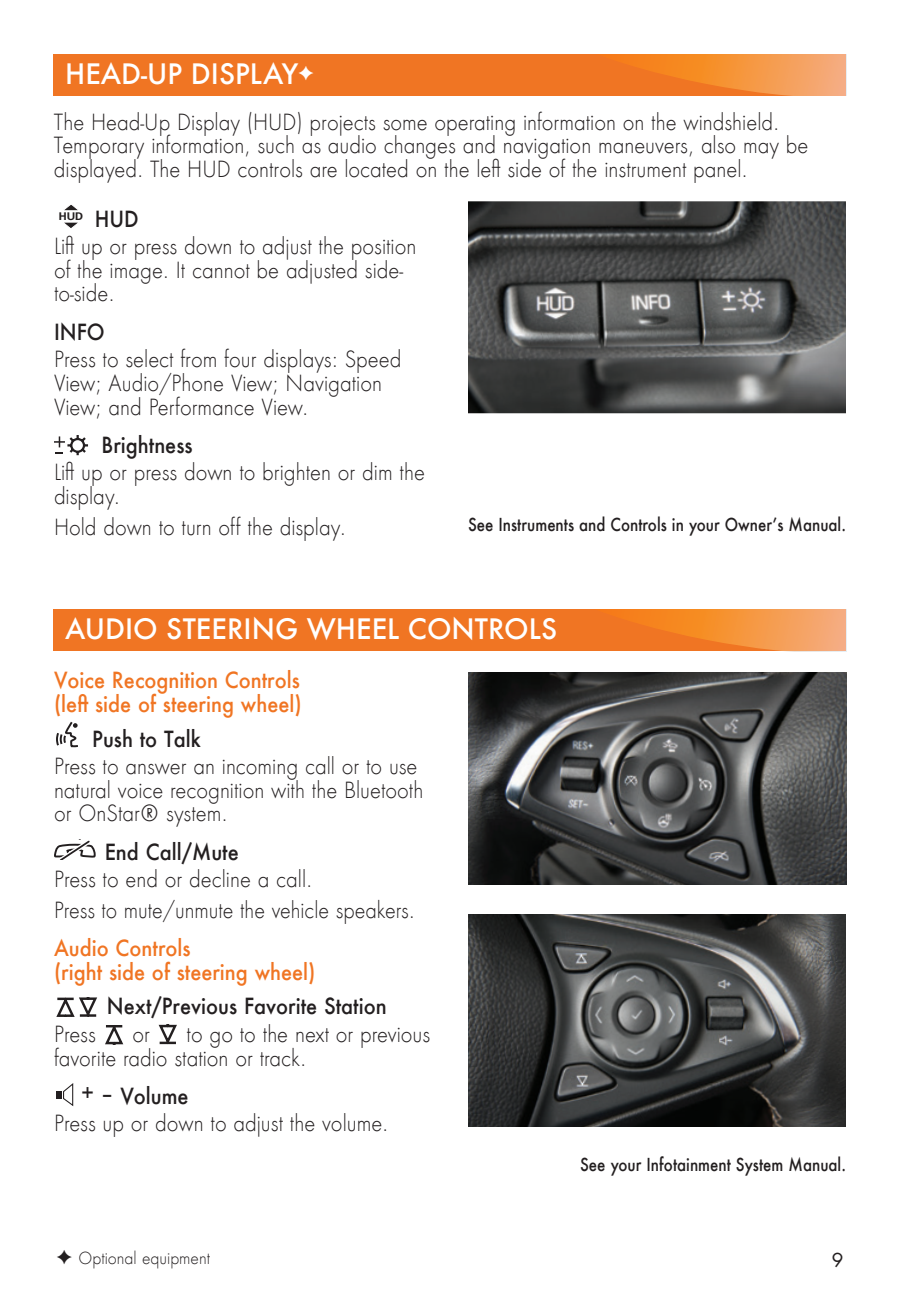
<style>
.page{position:relative;width:900px;height:1297px;background:#fff}
.page>*{position:absolute;margin:0;border:0;box-sizing:border-box;transform-origin:0 0}
.buick_header_in_bar{font:500 27.5px "Buick Futura ND";color:#fff}
.buick_BODY_2018{font:300 21.75px/23.8px "Buick Futura ND";color:#231f20;scale:.92 1}
.buick_color_subhead{font:500 21.75px/23.8px "Buick Futura ND";color:#f07523;scale:.92 1}
.buick_BOLD_2018{font:500 21.75px "Buick Futura ND";color:#231f20;scale:.92 1}
.buick_BODY_2018-2{font:300 21.75px "Buick Futura ND";color:#231f20;scale:.9 1}
.t1{font:18.75px "Buick Futura ND";color:#231f20}
.buick_see_section_20{font:500 17.5px "Buick Futura ND";color:#231f20;scale:.86 1}
.buick_new_note_2018{font:300 16.25px "Buick Futura ND";color:#231f20;scale:.95 1}
.t2{font:700 10.5px "Univers";color:#231f20;scale:1.04 1}
</style>
<div class="page">
<div style="left:54px;top:54px;width:792px;height:41px;background:#f07523"></div>
<svg style="left:600px;top:54px;width:246px;height:41px"></svg>
<div style="left:54px;top:609px;width:792px;height:42px;background:#f07523"></div>
<svg style="left:597px;top:609px;width:249px;height:42px"></svg>
<img style="left:468px;top:201px;width:378px;height:212px">
<img style="left:468px;top:914px;width:378px;height:211px">
<img style="left:468px;top:672px;width:378px;height:212px">
<svg style="left:56px;top:721px;width:22px;height:26px"></svg>
<svg style="left:54px;top:839px;width:42px;height:20px"></svg>
<svg style="left:56px;top:997px;width:41px;height:19px"></svg>
<svg style="left:105px;top:1025px;width:18px;height:19px"></svg>
<svg style="left:159px;top:1024px;width:18px;height:19px"></svg>
<svg style="left:57px;top:1083px;width:17px;height:22px"></svg>
<svg style="left:64px;top:205px;width:14px;height:6px"></svg>
<svg style="left:64px;top:222px;width:14px;height:6px"></svg>
<svg style="left:54px;top:435px;width:34px;height:20px"></svg>
<p class="buick_header_in_bar" style="left:65px;top:56px;width:235px">HEAD-UP DISPLAY</p>
<p class="buick_BODY_2018" style="left:54px;top:110px;width:822px">The Head-Up Display (HUD) projects some operating information on the windshield.<br>Temporary information, such as audio changes and navigation maneuvers, also may be displayed. The HUD controls are located on the left side of the instrument panel.</p>
<p class="t2" style="left:59px;top:210px;width:25px">HUD</p>
<p class="buick_BOLD_2018" style="left:95px;top:204px;width:49px">HUD</p>
<p class="buick_BODY_2018" style="left:54px;top:234px;width:395px">Lift up or press down to adjust the position of the image. It cannot be adjusted side&shy;to-side.</p>
<p class="buick_BOLD_2018" style="left:54px;top:317px;width:57px">INFO</p>
<p class="buick_BODY_2018" style="left:54px;top:347px;width:379px">Press to select from four displays: Speed<br>View; Audio/Phone View; Navigation<br>View; and Performance View.</p>
<p class="buick_BOLD_2018" style="left:102px;top:430px;width:100px">Brightness</p>
<p class="buick_BODY_2018" style="left:54px;top:460px;width:405px">Lift up or press down to brighten or dim the display.</p>
<p class="buick_BODY_2018" style="left:54px;top:515px;width:319px">Hold down to turn off the display.</p>
<p class="buick_see_section_20" style="left:468px;top:512px;width:441px">See Instruments and Controls in your Owner’s Manual.</p>
<p class="buick_header_in_bar" style="left:65px;top:610px;width:493px">AUDIO STEERING WHEEL CONTROLS</p>
<p class="buick_color_subhead" style="left:54px;top:668px;width:271px">Voice Recognition Controls (left side of steering wheel)</p>
<p class="buick_BOLD_2018" style="left:92px;top:723px;width:119px">Push to Talk</p>
<p class="buick_BODY_2018" style="left:54px;top:754px;width:403px">Press to answer an incoming call or to use natural voice recognition with the Bluetooth or OnStar® system.</p>
<p class="buick_BOLD_2018" style="left:105px;top:836px;width:147px">End Call/Mute</p>
<p class="buick_BODY_2018" style="left:54px;top:867px;width:282px">Press to end or decline a call.</p>
<p class="buick_BODY_2018-2" style="left:54px;top:896px;width:402px">Press to mute/unmute the vehicle speakers.</p>
<p class="buick_color_subhead" style="left:54px;top:935px;width:286px">Audio Controls<br>(right side of steering wheel)</p>
<p class="buick_BOLD_2018" style="left:107px;top:991px;width:306px">Next/Previous Favorite Station</p>
<p class="buick_BODY_2018" style="left:54px;top:1022px;width:47px">Press</p>
<p class="buick_BODY_2018" style="left:132px;top:1022px;width:21px">or</p>
<p class="buick_BODY_2018" style="left:54px;top:1022px;width:410px;text-indent:133px">to go to the next or previous favorite radio station or track.</p>
<p class="buick_BOLD_2018" style="left:82px;top:1080px;width:118px">+ – Volume</p>
<p class="buick_BODY_2018" style="left:54px;top:1111px;width:365px">Press up or down to adjust the volume.</p>
<p class="buick_new_note_2018" style="left:78px;top:1247px;width:140px">Optional equipment</p>
<p class="buick_see_section_20" style="left:580px;top:1152px;width:311px">See your Infotainment System Manual.</p>
<p class="t1" style="left:832px;top:1247px;width:13px">9</p>
</div>
